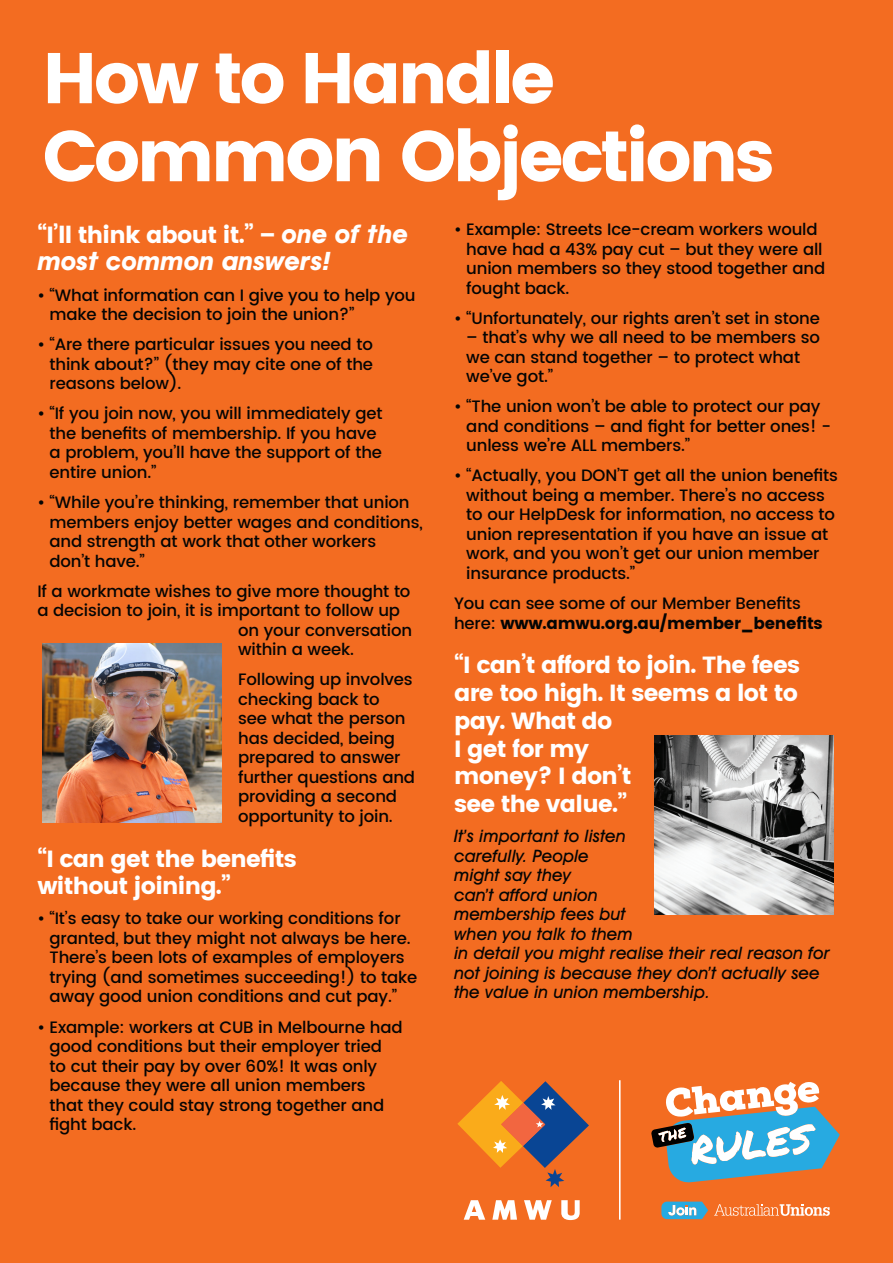
<style>
.page{position:relative;width:893px;height:1263px;background:#f36c21}
.page>*{position:absolute;margin:0;border:0;box-sizing:border-box;transform-origin:0 0}
.Subhead_white{font:71.55px/78px "Poppins";letter-spacing:-.05em;color:#fff}
.Subhead_white-2{font:italic 700 25.5px "Avant Garde IT Cby BT";color:#fff}
.Subhead_white-3{font:23.4px/27.8px "Poppins";letter-spacing:-.03em;color:#fff}
.Text{font:italic 500 17.25px/19.5px "Avant Garde IT Cby BT";letter-spacing:.01em;color:#050504}
.Text-2{font:500 16.5px/19.5px "Poppins";letter-spacing:-.01em;color:#050504}
.s1{font-size:76.5px}
.s2{font-family:"Avant Garde IT Cby BT";font-weight:700;font-style:italic;font-size:25.5px}
.s3{font-weight:400}
</style>
<div class="page">
<svg style="left:651px;top:1081px;width:189px;height:102px"></svg>
<svg style="left:714px;top:1204px;width:116px;height:12px"></svg>
<svg style="left:661px;top:1201px;width:47px;height:18px"></svg>
<svg style="left:464px;top:1200px;width:21px;height:20px"></svg>
<svg style="left:492px;top:1200px;width:25px;height:20px"></svg>
<svg style="left:524px;top:1200px;width:28px;height:20px"></svg>
<svg style="left:561px;top:1200px;width:19px;height:20px"></svg>
<svg style="left:457px;top:1081px;width:132px;height:106px"></svg>
<hr style="left:619px;top:1080px;width:2px;height:139px;background:#fff">
<img style="left:43px;top:644px;width:178px;height:178px">
<img style="left:655px;top:736px;width:178px;height:178px">
<p class="Subhead_white" style="left:43px;top:40px;width:734px">How to Handle<br>Comm<span class="s1">on</span> Objections</p>
<p class="Subhead_white-3" style="left:37px;top:221px;width:372px">“I’ll think about it.” – <span class="s2">one of the</span></p>
<p class="Subhead_white-2" style="left:37px;top:246px;width:295px">most common answers!</p>
<p class="Text-2" style="left:50px;top:285px;width:368px;text-indent:-12px">• “What information can I give you to help you make the decision to join the union?”</p>
<p class="Text-2" style="left:50px;top:335px;width:325px;text-align:justify;text-indent:-12px">• “Are there particular issues you need to think about?” (they may cite one of the reasons below).</p>
<p class="Text-2" style="left:50px;top:404px;width:334px;text-indent:-12px">• “If you join now, you will immediately get the benefits of membership. If you have a problem, you’ll have the support of the entire union.”</p>
<p class="Text-2" style="left:50px;top:493px;width:375px;text-indent:-12px">• “While you’re thinking, remember that union members enjoy better wages and conditions, and strength at work that other workers<br>don’t have.”</p>
<p class="Text-2" style="left:37px;top:581px;width:375px">If a workmate wishes to give more thought to</p>
<p class="Text-2" style="left:37px;top:601px;width:364px">a decision to join, it is important to follow up</p>
<p class="Text-2" style="left:238px;top:620px;width:176px">on your conversation</p>
<p class="Text-2" style="left:238px;top:640px;width:117px">within a week.</p>
<p class="Text-2" style="left:238px;top:670px;width:178px">Following up involves checking back to<br>see what the person has decided, being prepared to answer further questions and providing a second opportunity to join.</p>
<p class="Subhead_white-3" style="left:37px;top:845px;width:261px">“I can get the benefits without joining.”</p>
<p class="Text-2" style="left:50px;top:909px;width:369px;text-indent:-12px">• “It’s easy to take our working conditions for granted, but they might not always be here.<br>There’s been lots of examples of employers trying (and sometimes succeeding!) to take away good union conditions and cut pay.”</p>
<p class="Text-2" style="left:50px;top:1017px;width:354px;text-indent:-12px">• Example: workers at CUB in Melbourne had good conditions but their employer tried to cut their pay by over 60%! It was only because they were all union members that they could stay strong together and fight back.</p>
<p class="Text-2" style="left:466px;top:220px;width:360px;text-indent:-12px">• Example: Streets Ice-cream workers would have had a 43% pay cut – but they were all union members so they stood together and fought back.</p>
<p class="Text-2" style="left:454px;top:309px;width:367px">• “Unfortunately, our rights aren’t set in stone</p>
<p class="Text-2" style="left:466px;top:328px;width:355px">– that’s why we all need to be members so we can stand together – to protect what we’ve got.”</p>
<p class="Text-2" style="left:466px;top:397px;width:366px;text-indent:-12px">• “The union won’t be able to protect our pay and conditions – and fight for better ones! - unless we’re ALL members.”</p>
<p class="Text-2" style="left:466px;top:466px;width:373px;text-indent:-12px">• “Actually, you DON’T get all the union benefits without being a member. There’s no access to our HelpDesk for information, no access to union representation if you have an issue at work, and you won’t get our union member insurance products.”</p>
<p class="Text-2" style="left:454px;top:594px;width:370px">You can see some of our Member Benefits here: <span class="s3">www.amwu.org.au/member_benefits</span></p>
<p class="Subhead_white-3" style="left:454px;top:651px;width:347px">“I can’t afford to join. The fees are too high. It seems a lot to pay. What do<br>I get for my<br>money? I don’t<br>see the value.”</p>
<p class="Text" style="left:454px;top:826px;width:377px">It’s important to listen<br>carefully. People<br>might say they<br>can’t afford union<br>membership fees but<br>when you talk to them<br>in detail you might realise their real reason for not joining is because they don’t actually see the value in union membership.</p>
</div>
